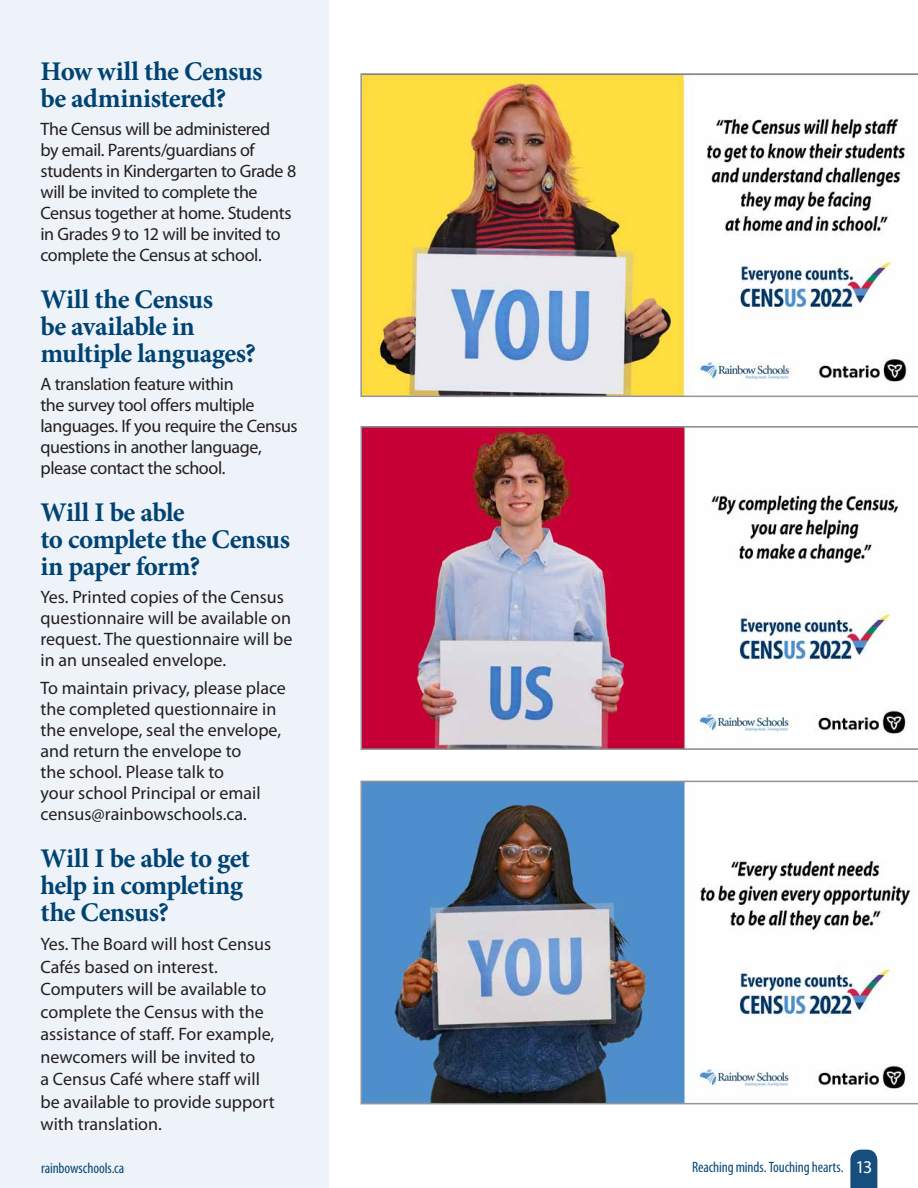
<style>
.page{position:relative;width:918px;height:1188px;background:#fff}
.page>*{position:absolute;margin:0;border:0;box-sizing:border-box;transform-origin:0 0}
.t1{font:700 27px/27px "Minion Pro";letter-spacing:-.02em;color:#004372}
.t2{font:18px/21px "Myriad Pro";color:#231f20}
.t3{font:18px/21px "Myriad Pro";letter-spacing:-.025em;color:#231f20}
.t4{font:condensed 15px "Myriad Pro";letter-spacing:-.005em;color:#084978}
.s1{font-stretch:normal;font-size:18px;color:#fff}
</style>
<div class="page">
<div style="left:0;top:0;width:328px;height:1188px;background:#eef3f9"></div>
<img style="left:360px;top:73px;width:558px;height:324px">
<img style="left:361px;top:426px;width:557px;height:324px">
<img style="left:361px;top:781px;width:557px;height:323px">
<svg style="left:850px;top:1150px;width:27px;height:38px"></svg>
<h3 class="t1" style="left:40px;top:58px;width:224px">How will the Census be administered?</h3>
<p class="t3" style="left:40px;top:119px;width:257px">The Census will be administered<br>by email. Parents/guardians of students in Kindergarten to Grade 8 will be invited to complete the<br>Census together at home. Students in Grades 9 to 12 will be invited to complete the Census at school.</p>
<h3 class="t1" style="left:40px;top:286px;width:217px">Will the Census<br>be available in multiple languages?</h3>
<p class="t3" style="left:40px;top:374px;width:259px">A translation feature within<br>the survey tool offers multiple languages. If you require the Census questions in another language, please contact the school.</p>
<h3 class="t1" style="left:40px;top:499px;width:251px">Will I be able<br>to complete the Census in paper form?</h3>
<p class="t2" style="left:40px;top:587px;width:254px">Yes. Printed copies of the Census questionnaire will be available on request. The questionnaire will be in an unsealed envelope.</p>
<p class="t2" style="left:40px;top:677px;width:247px">To maintain privacy, please place the completed questionnaire in the envelope, seal the envelope, and return the envelope to<br>the school. Please talk to<br>your school Principal or email census@rainbowschools.ca.</p>
<h3 class="t1" style="left:40px;top:844px;width:211px">Will I be able to get help in completing the Census?</h3>
<p class="t2" style="left:40px;top:933px;width:236px;line-height:22.5px">Yes. The Board will host Census<br>Cafés based on interest.<br>Computers will be available to complete the Census with the assistance of staff. For example, newcomers will be invited to<br>a Census Café where staff will be available to provide support with translation.</p>
<p class="t4" style="left:41px;top:1160px;width:85px">rainbowschools.ca</p>
<p class="t4" style="left:692px;top:1159px;width:182px">Reaching minds. Touching hearts. <span class="s1">13</span></p>
</div>
